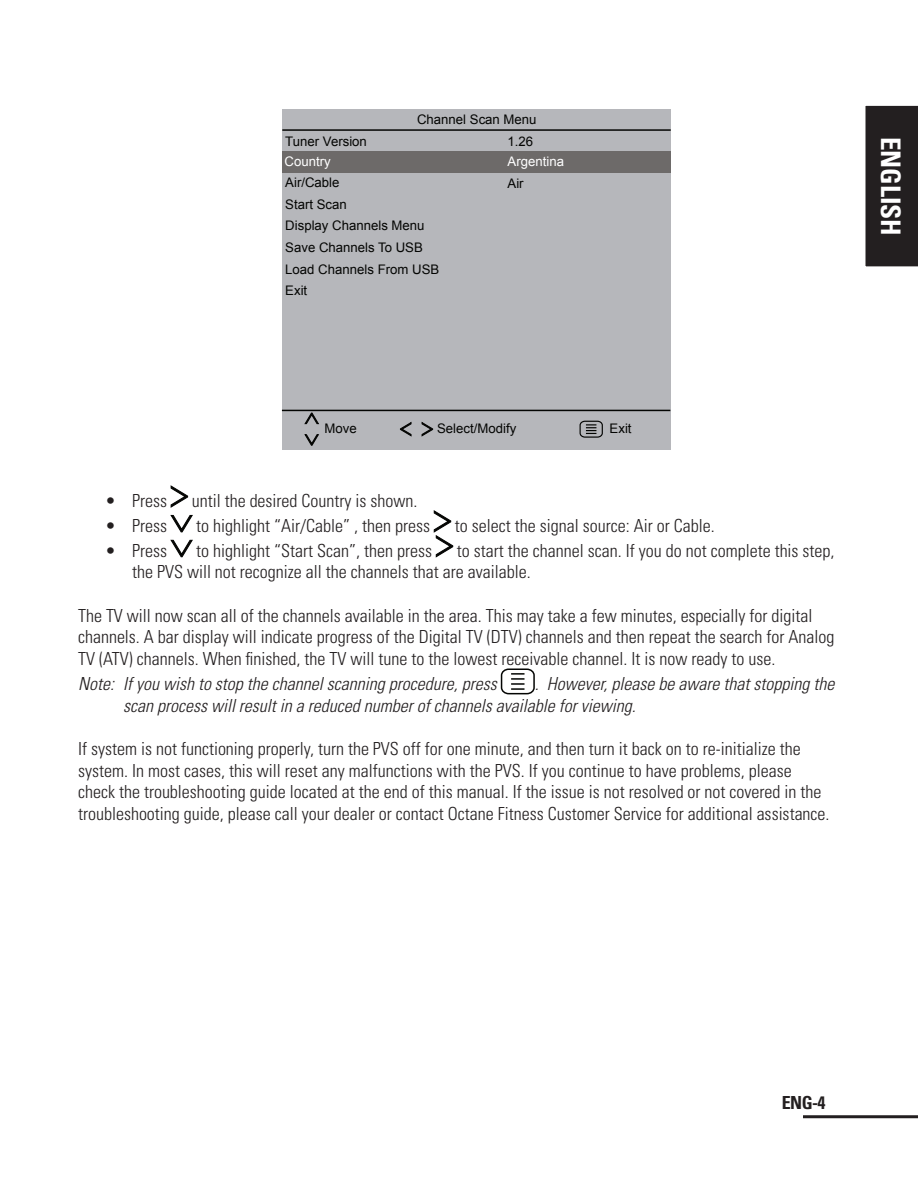
<style>
.page{position:relative;width:918px;height:1188px;background:#fff}
.page>*{position:absolute;margin:0;border:0;box-sizing:border-box;transform-origin:0 0}
.t1{font:700 condensed 27px "Univers";color:#fff}
.t2{font:300 condensed 18px/21.6px "Univers";color:#231f20}
.t3{font:italic 300 condensed 18px/21.6px "Univers";color:#231f20}
.t4{font:700 condensed 18px "Univers";color:#231f20}
.t5{font:13.2px/21.8px "Arial";color:#040503}
.t6{font:13.2px "Arial";color:#fff}
</style>
<div class="page">
<hr style="left:803px;top:1115px;width:115px;height:3px;background:#231f20">
<div style="left:865px;top:105px;width:53px;height:162px;background:#231f20"></div>
<div style="left:283px;top:109px;width:388px;height:341px;background:#b6b7bb"></div>
<div style="left:282px;top:151px;width:389px;height:22px;background:#6d6a69"></div>
<svg style="left:400px;top:421px;width:12px;height:16px"></svg>
<svg style="left:421px;top:421px;width:13px;height:16px"></svg>
<svg style="left:579px;top:420px;width:24px;height:18px"></svg>
<svg style="left:304px;top:434px;width:15px;height:12px"></svg>
<svg style="left:304px;top:412px;width:15px;height:12px"></svg>
<hr style="left:282px;top:129px;width:389px;height:2px;background:#040503">
<hr style="left:282px;top:410px;width:388px;height:1px;background:#040503">
<svg style="left:171px;top:486px;width:17px;height:21px"></svg>
<svg style="left:171px;top:515px;width:21px;height:17px"></svg>
<svg style="left:171px;top:540px;width:21px;height:17px"></svg>
<svg style="left:434px;top:511px;width:19px;height:46px"></svg>
<svg style="left:500px;top:668px;width:35px;height:27px"></svg>
<p class="t5" style="left:417px;top:109px;width:121px">Channel Scan Menu</p>
<p class="t5" style="left:508px;top:130px;width:27px">1.26</p>
<p class="t5" style="left:508px;top:172px;width:18px">Air</p>
<p class="t5" style="left:285px;top:130px;width:83px">Tuner Version</p>
<p class="t5" style="left:285px;top:171px;width:155px">Air/Cable<br>Start Scan<br>Display Channels Menu<br>Save Channels To USB<br>Load Channels From USB<br>Exit</p>
<p class="t6" style="left:285px;top:152px;width:48px">Country</p>
<p class="t6" style="left:508px;top:152px;width:58px">Argentina</p>
<h1 class="t1" style="left:907px;top:137px;width:101px;rotate:90deg">ENGLISH</h1>
<p class="t5" style="left:325px;top:418px;width:34px">Move</p>
<p class="t5" style="left:437px;top:418px;width:81px">Select/Modify</p>
<p class="t5" style="left:610px;top:418px;width:23px">Exit</p>
<p class="t2" style="left:105px;top:490px;width:63px">• Press</p>
<p class="t2" style="left:192px;top:490px;width:227px">until the desired Country is shown.</p>
<p class="t2" style="left:105px;top:515px;width:63px">• Press</p>
<p class="t2" style="left:196px;top:515px;width:235px">to highlight “Air/Cable” , then press</p>
<p class="t2" style="left:455px;top:515px;width:261px">to select the signal source: Air or Cable.</p>
<p class="t2" style="left:105px;top:540px;width:63px">• Press</p>
<p class="t2" style="left:196px;top:540px;width:237px">to highlight “Start Scan”, then press</p>
<p class="t2" style="left:132px;top:540px;width:704px;text-indent:325px">to start the channel scan. If you do not complete this step, the PVS will not recognize all the channels that are available.</p>
<p class="t2" style="left:78px;top:605px;width:758px">The TV will now scan all of the channels available in the area. This may take a few minutes, especially for digital channels. A bar display will indicate progress of the Digital TV (DTV) channels and then repeat the search for Analog<br>TV (ATV) channels. When finished, the TV will tune to the lowest receivable channel. It is now ready to use.</p>
<p class="t3" style="left:78px;top:673px;width:420px">Note: If you wish to stop the channel scanning procedure, press</p>
<p class="t3" style="left:123px;top:673px;width:713px;text-indent:412px">. However, please be aware that stopping the scan process will result in a reduced number of channels available for viewing.</p>
<p class="t2" style="left:78px;top:738px;width:753px">If system is not functioning properly, turn the PVS off for one minute, and then turn it back on to re-initialize the system. In most cases, this will reset any malfunctions with the PVS. If you continue to have problems, please check the troubleshooting guide located at the end of this manual. If the issue is not resolved or not covered in the troubleshooting guide, please call your dealer or contact Octane Fitness Customer Service for additional assistance.</p>
<p class="t4" style="left:782px;top:1091px;width:45px">ENG-4</p>
</div>
